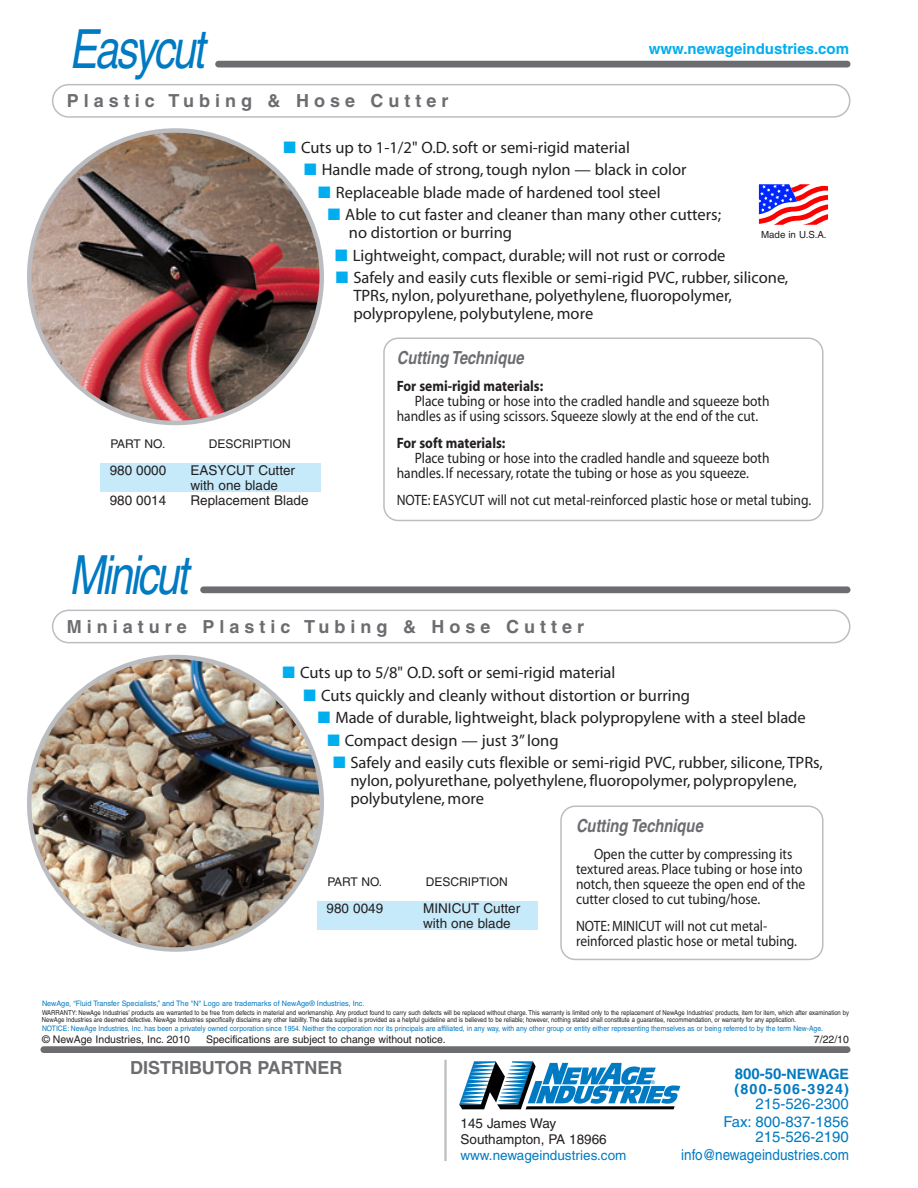
<style>
.page{position:relative;width:918px;height:1188px;background:#fff}
.page>*{position:absolute;margin:0;border:0;box-sizing:border-box;transform-origin:0 0}
.t1{font:italic 54px "Helvetica";color:#007ac2;scale:.78 1}
.t2{font:700 18px "Helvetica";letter-spacing:.28em;color:#6c6d70}
.t3{font:italic 700 18px "Helvetica";color:#6c6d70;scale:.82 1}
.t4{font:700 18px "Helvetica";color:#6c6d70}
.t5{font:16.5px/18px "Myriad";color:#231f20}
.t6{font:15px/15px "Myriad";color:#231f20;scale:.9 1}
.t7{font:15px/18px "Helvetica";color:#007ac2;text-align:right}
.t8{font:700 15px "Myriad";color:#231f20;scale:.9 1}
.t9{font:700 15px "Helvetica";color:#00aeef}
.t10{font:700 15px "Helvetica";color:#007ac2}
.t11{font:700 14.25px "Helvetica";letter-spacing:.09em;color:#007ac2}
.t12{font:13.5px/15px "Helvetica";color:#231f20}
.t13{font:13.5px "Helvetica";color:#007ac2}
.t14{font:12px "Helvetica";color:#231f20}
.t15{font:10.5px "Helvetica";color:#231f20}
.t16{font:9.75px "Helvetica";color:#231f20}
.t17{font:7.5px "Helvetica";color:#007ac2;scale:.91 1}
.t18{font:7.5px "Helvetica";color:#007ac2}
.t19{font:6.75px/7.5px "Helvetica";color:#231f20;scale:.88 1}
.t20{font:5.1px "Helvetica";color:#007ac2}
.s1{color:#00aeef}
.s2{font-size:14.25px}
</style>
<div class="page">
<hr style="left:444px;top:1060px;width:3px;height:101px;background:#bcbdc0">
<svg style="left:459px;top:1061px;width:221px;height:48px"></svg>
<div style="left:215px;top:61px;width:635px;height:7px;background:#6c6d70;border-radius:3px"></div>
<div style="left:40px;top:1046px;width:810px;height:7px;background:#6c6d70;border-radius:3px"></div>
<svg style="left:52px;top:84px;width:798px;height:34px"></svg>
<div style="left:100px;top:463px;width:221px;height:29px;background:#c6eafa"></div>
<svg style="left:383px;top:338px;width:441px;height:183px"></svg>
<img style="left:27px;top:128px;width:297px;height:297px">
<svg style="left:759px;top:184px;width:69px;height:41px"></svg>
<div style="left:317px;top:901px;width:221px;height:29px;background:#c6eafa"></div>
<div style="left:200px;top:586px;width:650px;height:7px;background:#6c6d70;border-radius:3px"></div>
<svg style="left:52px;top:610px;width:798px;height:33px"></svg>
<svg style="left:560px;top:806px;width:264px;height:154px"></svg>
<img style="left:27px;top:655px;width:297px;height:297px">
<h1 class="t1" style="left:69px;top:29px;width:186px">Easycut</h1>
<p class="t2" style="left:67px;top:94px;width:383px">Plastic Tubing &amp; Hose Cutter</p>
<p class="t9" style="left:649px;top:43px;width:202px">www.newageindustries.com</p>
<p class="t14" style="left:111px;top:439px;width:56px">PART NO.</p>
<p class="t12" style="left:110px;top:464px;width:58px">980 0000</p>
<p class="t12" style="left:110px;top:494px;width:58px">980 0014</p>
<p class="t5" style="left:283px;top:139px;width:348px"><span class="s1">■</span> Cuts up to 1-1/2" O.D. soft or semi-rigid material</p>
<p class="t5" style="left:304px;top:162px;width:384px"><span class="s1">■</span> Handle made of strong, tough nylon — black in color</p>
<p class="t5" style="left:318px;top:184px;width:344px"><span class="s1">■</span> Replaceable blade made of hardened tool steel</p>
<p class="t5" style="left:349px;top:207px;width:374px;text-indent:-21px"><span class="s1">■</span> Able to cut faster and cleaner than many other cutters; no distortion or burring</p>
<p class="t5" style="left:335px;top:247px;width:392px"><span class="s1">■</span> Lightweight, compact, durable; will not rust or corrode</p>
<p class="t5" style="left:353px;top:270px;width:437px;text-indent:-17px"><span class="s1">■</span> Safely and easily cuts flexible or semi-rigid PVC, rubber, silicone,<br>TPRs, nylon, polyurethane, polyethylene, fluoropolymer, polypropylene, polybutylene, more</p>
<p class="t16" style="left:761px;top:231px;width:67px">Made in U.S.A.</p>
<p class="t14" style="left:209px;top:439px;width:83px">DESCRIPTION</p>
<p class="t12" style="left:190px;top:464px;width:120px">EASYCUT Cutter with one blade<br>Replacement Blade</p>
<p class="t3" style="left:397px;top:351px;width:160px">Cutting Technique</p>
<p class="t8" style="left:397px;top:380px;width:164px">For semi-rigid materials:</p>
<p class="t6" style="left:397px;top:395px;width:416px;text-indent:18px">Place tubing or hose into the cradled handle and squeeze both handles as if using scissors. Squeeze slowly at the end of the cut.</p>
<p class="t8" style="left:397px;top:437px;width:122px">For soft materials:</p>
<p class="t6" style="left:397px;top:452px;width:416px;text-indent:18px">Place tubing or hose into the cradled handle and squeeze both handles. If necessary, rotate the tubing or hose as you squeeze.</p>
<p class="t6" style="left:397px;top:494px;width:462px">NOTE: EASYCUT will not cut metal-reinforced plastic hose or metal tubing.</p>
<h1 class="t1" style="left:69px;top:555px;width:165px">Minicut</h1>
<p class="t2" style="left:67px;top:620px;width:519px">Miniature Plastic Tubing &amp; Hose Cutter</p>
<p class="t5" style="left:283px;top:665px;width:334px"><span class="s1">■</span> Cuts up to 5/8" O.D. soft or semi-rigid material</p>
<p class="t5" style="left:304px;top:688px;width:388px"><span class="s1">■</span> Cuts quickly and cleanly without distortion or burring</p>
<p class="t5" style="left:318px;top:710px;width:490px"><span class="s1">■</span> Made of durable, lightweight, black polypropylene with a steel blade</p>
<p class="t5" style="left:327px;top:733px;width:233px"><span class="s1">■</span> Compact design — just 3” long</p>
<p class="t5" style="left:350px;top:755px;width:474px;text-indent:-17px"><span class="s1">■</span> Safely and easily cuts flexible or semi-rigid PVC, rubber, silicone, TPRs, nylon, polyurethane, polyethylene, fluoropolymer, polypropylene, polybutylene, more</p>
<p class="t3" style="left:576px;top:819px;width:160px">Cutting Technique</p>
<p class="t6" style="left:576px;top:848px;width:256px;text-indent:18px">Open the cutter by compressing its textured areas. Place tubing or hose into notch, then squeeze the open end of the cutter closed to cut tubing/hose.</p>
<p class="t6" style="left:576px;top:920px;width:247px">NOTE: MINICUT will not cut metal&shy;reinforced plastic hose or metal tubing.</p>
<p class="t14" style="left:328px;top:877px;width:56px">PART NO.</p>
<p class="t12" style="left:327px;top:902px;width:58px">980 0049</p>
<p class="t14" style="left:426px;top:877px;width:83px">DESCRIPTION</p>
<p class="t12" style="left:423px;top:902px;width:99px">MINICUT Cutter with one blade</p>
<p class="t18" style="left:42px;top:1000px;width:324px">NewAge, “Fluid Transfer Specialists,” and The "N" Logo are trademarks of NewAge® Industries, Inc.</p>
<p class="t17" style="left:42px;top:1026px;width:860px">NOTICE: NewAge Industries, Inc. has been a privately owned corporation since 1954. Neither the corporation nor its principals are affiliated, in any way, with any other group or entity either representing themselves as or being referred to by the term New-Age.</p>
<p class="t19" style="left:42px;top:1009px;width:919px">WARRANTY: NewAge Industries’ products are warranted to be free from defects in material and workmanship. Any product found to carry such defects will be replaced without charge. This warranty is limited only to the replacement of NewAge Industries' products, item for item, which after examination by<br>NewAge Industries are deemed defective. NewAge Industries specifically disclaims any other liability. The data supplied is provided as a helpful guideline and is believed to be reliable; however, nothing stated shall constitute a guarantee, recommendation, or warranty for any application.</p>
<p class="t15" style="left:42px;top:1035px;width:150px">© NewAge Industries, Inc. 2010</p>
<p class="t15" style="left:206px;top:1035px;width:241px">Specifications are subject to change without notice.</p>
<p class="t15" style="left:814px;top:1035px;width:37px">7/22/10</p>
<p class="t4" style="left:130px;top:1061px;width:214px">DISTRIBUTOR PARTNER</p>
<p class="t10" style="left:735px;top:1068px;width:116px">800-50-<span class="s2">NEWAGE</span></p>
<p class="t11" style="left:734px;top:1084px;width:116px">(800-506-3924)</p>
<p class="t7" style="left:723px;top:1096px;width:127px">215-526-2300<br>Fax: 800-837-1856</p>
<p class="t7" style="left:681px;top:1129px;width:169px">215-526-2190 info@newageindustries.com</p>
<p class="t20" style="left:651px;top:1081px;width:5px">®</p>
<p class="t12" style="left:460px;top:1117px;width:148px;line-height:15.8px">145 James Way<br>Southampton, PA 18966</p>
<p class="t13" style="left:460px;top:1150px;width:167px">www.newageindustries.com</p>
</div>
